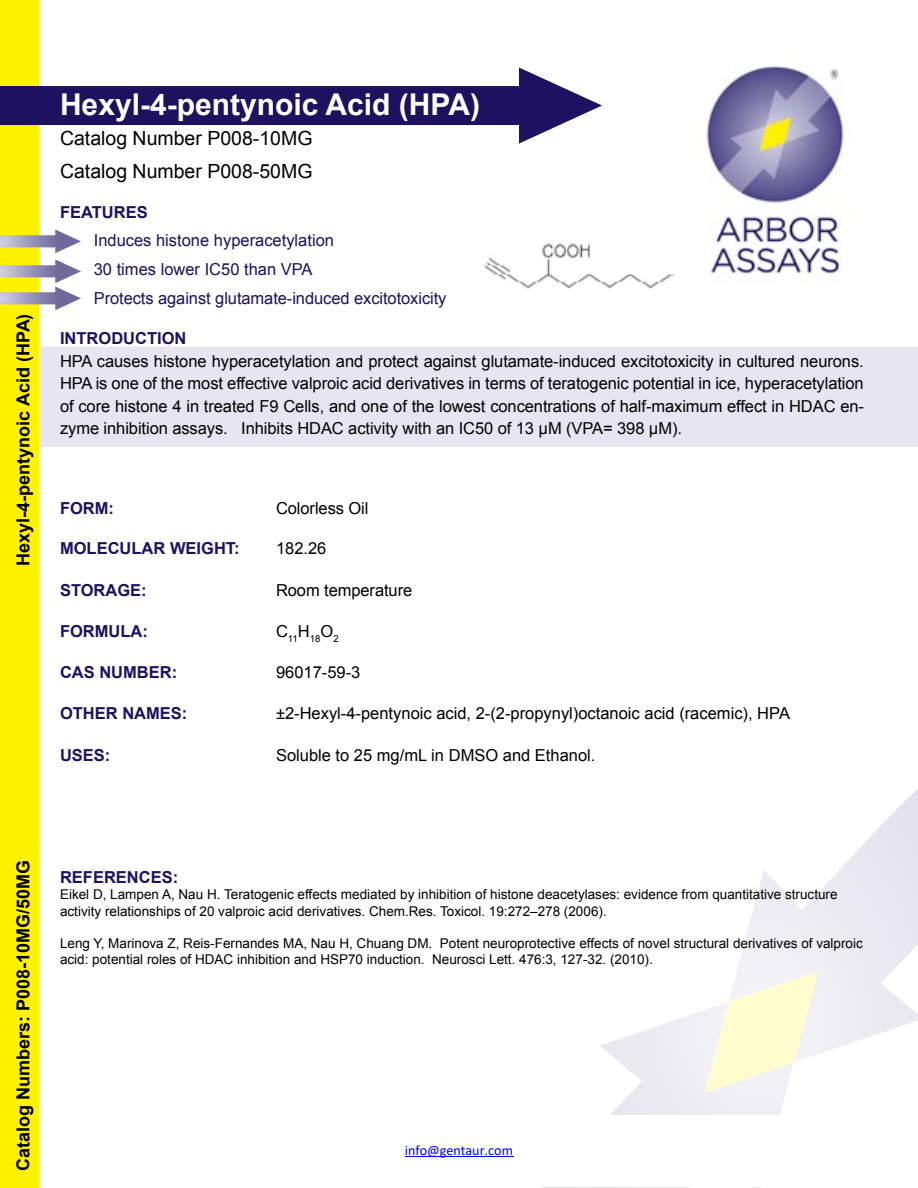
<style>
.page{position:relative;width:918px;height:1188px;background:#fff}
.page>*{position:absolute;margin:0;border:0;box-sizing:border-box;transform-origin:0 0}
.t1{font:700 30px "Arial";color:#fff}
.t2{font:19.5px/33px "Arial";color:#000}
.t3{font:700 18px "Arial";color:#000}
.t4{font:16.5px/22.5px "Arial";color:#000;text-align:justify}
.t5{font:16.5px/28.8px "Arial";color:#1d1160}
.t6{font:700 16.5px "Arial";color:#1d1160}
.t7{font:14.1px "Calibri";color:#00f}
.t8{font:13.5px/16.2px "Arial";color:#000}
.t9{font:9.6px "Arial";color:#000}
</style>
<div class="page">
<svg style="left:541px;top:1010px;width:245px;height:178px"></svg>
<svg style="left:737px;top:788px;width:181px;height:266px"></svg>
<svg style="left:705px;top:971px;width:113px;height:122px"></svg>
<div style="left:38px;top:346px;width:880px;height:101px;background:#e7e6f0"></div>
<div style="left:0;top:0;width:38px;height:1188px;background:#fff200"></div>
<svg style="left:0;top:68px;width:602px;height:76px;fill:#231760"></svg>
<svg style="left:0;top:230px;width:81px;height:23px"></svg>
<svg style="left:0;top:260px;width:81px;height:50px"></svg>
<img style="left:706px;top:66px;width:138px;height:211px">
<img style="left:484px;top:243px;width:191px;height:46px">
<div style="left:39px;top:1115px;width:840px;height:72px;background:#fff"></div>
<hr style="left:405px;top:1156px;width:108px;height:1px;background:#00f">
<p class="t3" style="left:11px;top:566px;width:254px;rotate:-90deg">HEXYL-4-PENTYNOIC ACID (HPA)</p>
<h1 class="t1" style="left:60px;top:84px;width:422px">HEXYL-4-PENTYNOIC ACID (HPA)</h1>
<p class="t2" style="left:60px;top:121px;width:254px">Catalog Number P008-10MG<br>Catalog Number P008-50MG</p>
<p class="t6" style="left:60px;top:201px;width:89px">FEATURES</p>
<p class="t5" style="left:94px;top:226px;width:354px">Induces histone hyperacetylation<br>30 times lower IC50 than VPA<br>Protects against glutamate-induced excitotoxicity</p>
<p class="t6" style="left:60px;top:327px;width:128px">INTRODUCTION</p>
<p class="t4" style="left:60px;top:350px;width:805px">HPA causes histone hyperacetylation and protect against glutamate-induced excitotoxicity in cultured neurons.<br>HPA is one of the most effective valproic acid derivatives in terms of teratogenic potential in ice, hyperacetylation of core histone 4 in treated F9 Cells, and one of the lowest concentrations of half-maximum effect in HDAC en&shy;zyme inhibition assays. Inhibits HDAC activity with an IC50 of 13 µM (VPA= 398 µM).</p>
<p class="t6" style="left:60px;top:498px;width:56px">FORM:</p>
<p class="t4" style="left:276px;top:498px;width:94px">Colorless Oil</p>
<p class="t6" style="left:60px;top:537px;width:181px">MOLECULAR WEIGHT:</p>
<p class="t4" style="left:276px;top:537px;width:52px">182.26</p>
<p class="t6" style="left:60px;top:579px;width:88px">STORAG E:</p>
<p class="t4" style="left:276px;top:579px;width:138px">Room temperature</p>
<p class="t6" style="left:60px;top:620px;width:89px">FORMULA:</p>
<p class="t9" style="left:276px;top:633px;width:64px"><sup>C</sup>11<sup>H</sup>18<sup>O</sup>2</p>
<p class="t6" style="left:60px;top:661px;width:119px">CAS NUMBER:</p>
<p class="t4" style="left:276px;top:661px;width:86px">96017-59-3</p>
<p class="t6" style="left:60px;top:703px;width:76px">OTHER NAM</p>
<p class="t6" style="left:160px;top:703px;width:29px">ES:</p>
<p class="t4" style="left:276px;top:702px;width:516px">±2-Hexyl-4-pentynoic acid, 2-(2-propynyl)octanoic acid (racemic), HPA</p>
<p class="t6" style="left:60px;top:744px;width:52px">USES:</p>
<p class="t4" style="left:276px;top:744px;width:321px">Soluble to 25 mg/mL in DMSO and Ethanol.</p>
<p class="t3" style="left:11px;top:1171px;width:313px;rotate:-90deg">CATALOG NUMBERS: P008-10MG/50MG</p>
<p class="t6" style="left:60px;top:866px;width:120px">REFERENCES:</p>
<p class="t8" style="left:60px;top:887px;width:779px">Eikel D, Lampen A, Nau H. Teratogenic effects mediated by inhibition of histone deacetylases: evidence from quantitative structure activity relationships of 20 valproic acid derivatives. Chem.Res. Toxicol. 19:272–278 (2006).</p>
<p class="t8" style="left:60px;top:935px;width:804px">Leng Y, Marinova Z, Reis-Fernandes MA, Nau H, Chuang DM. Potent neuroprotective effects of novel structural derivatives of valproic acid: potential roles of HDAC inhibition and HSP70 induction. Neurosci Lett. 476:3, 127-32. (2010).</p>
<p class="t7" style="left:405px;top:1144px;width:109px">info@gentaur.com</p>
</div>
